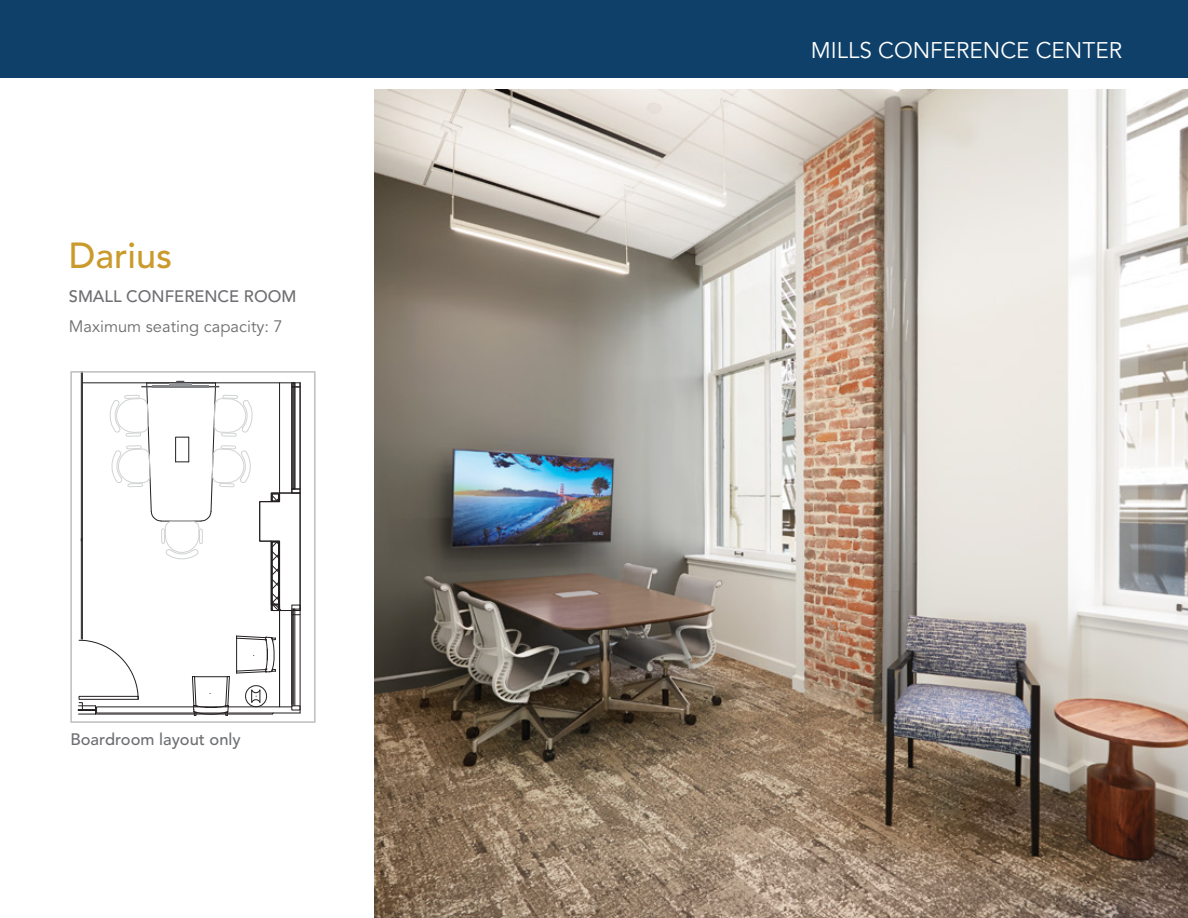
<style>
.page{position:relative;width:1188px;height:918px;background:#fff}
.page>*{position:absolute;margin:0;border:0;box-sizing:border-box;transform-origin:0 0}
.t1{font:500 36px "Avenir LT Std";color:#ca9a2c}
.t2{font:22.5px "Avenir LT Std";color:#fff}
.t3{font:500 16.5px "Avenir LT Std";color:#6d6e71}
.t4{font:16.5px "Avenir LT Std";color:#6d6e71}
</style>
<div class="page">
<div style="left:0;top:0;width:1188px;height:78px;background:#0e406a"></div>
<hr style="left:300px;top:609px;width:1px;height:104px;background:#231f20">
<div style="left:293px;top:383px;width:2px;height:106px;border:1px solid #231f20"></div>
<hr style="left:279px;top:605px;width:1px;height:102px;background:#231f20">
<hr style="left:292px;top:383px;width:1px;height:110px;background:#231f20">
<hr style="left:300px;top:383px;width:1px;height:110px;background:#231f20">
<hr style="left:293px;top:383px;width:1px;height:106px;background:#231f20">
<hr style="left:295px;top:383px;width:1px;height:106px;background:#231f20">
<hr style="left:292px;top:611px;width:1px;height:93px;background:#231f20">
<hr style="left:293px;top:611px;width:1px;height:93px;background:#231f20">
<svg style="left:260px;top:489px;width:40px;height:126px"></svg>
<hr style="left:279px;top:383px;width:1px;height:110px;background:#231f20">
<hr style="left:82px;top:372px;width:1px;height:167px;background:#231f20">
<hr style="left:81px;top:372px;width:1px;height:169px;background:#231f20">
<hr style="left:82px;top:539px;width:1px;height:100px;background:#231f20">
<hr style="left:81px;top:539px;width:1px;height:100px;background:#231f20">
<svg style="left:78px;top:636px;width:222px;height:80px"></svg>
<hr style="left:83px;top:383px;width:217px;height:1px;background:#231f20">
<div style="left:70px;top:371px;width:246px;height:352px;border:2px solid #bcbec0"></div>
<svg style="left:110px;top:381px;width:143px;height:178px"></svg>
<img style="left:374px;top:90px;width:814px;height:828px">
<p class="t1" style="left:69px;top:235px;width:105px">Darius</p>
<p class="t3" style="left:69px;top:287px;width:229px">SMALL CONFERENCE ROOM</p>
<p class="t4" style="left:69px;top:317px;width:215px">Maximum seating capacity: 7</p>
<p class="t3" style="left:70px;top:729px;width:172px">Boardroom layout only</p>
<p class="t2" style="left:811px;top:38px;width:313px">MILLS CONFERENCE CENTER</p>
</div>
